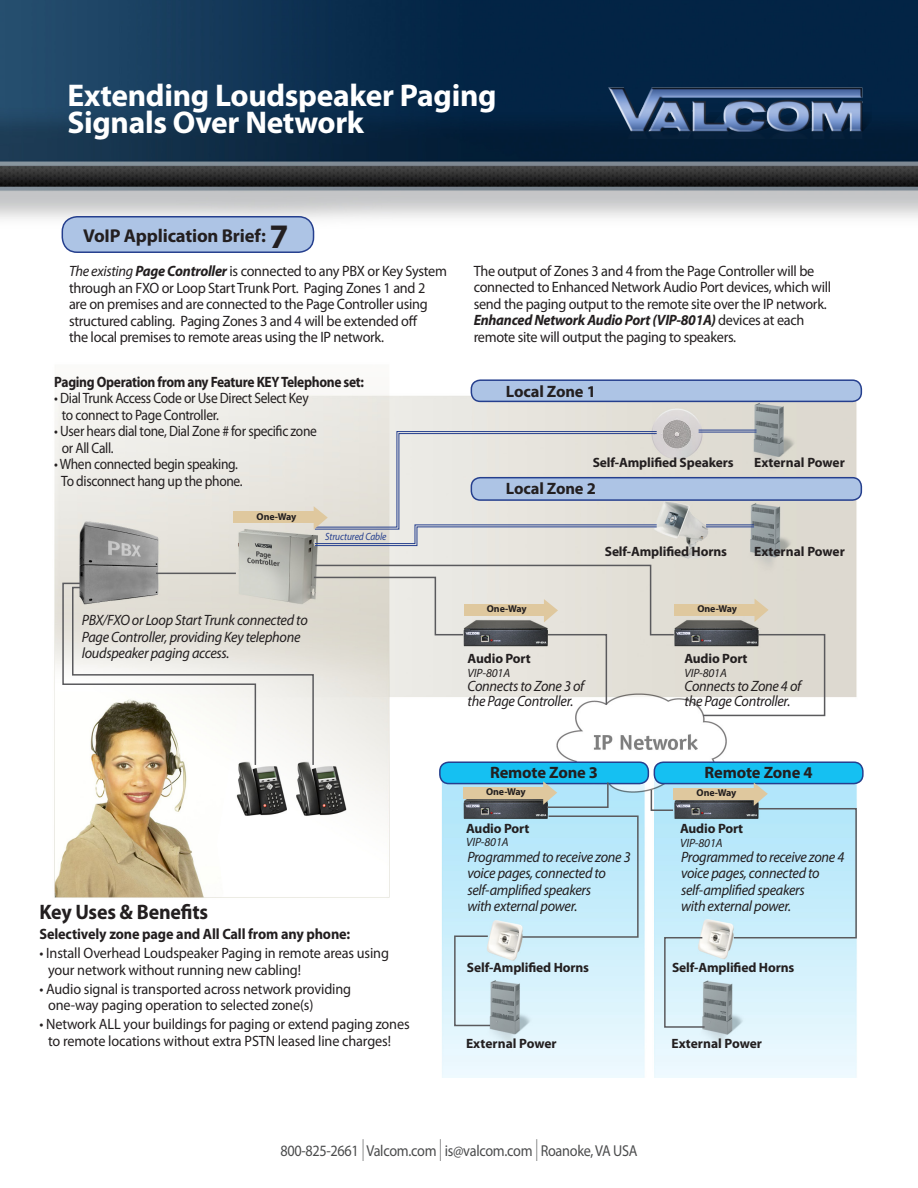
<style>
.page{position:relative;width:918px;height:1188px;background:#fff}
.page>*{position:absolute;margin:0;border:0;box-sizing:border-box;transform-origin:0 0}
.t1{font:700 31.5px/27px "Myriad Pro";letter-spacing:-.01em;color:#fff}
.t2{font:700 21px "Myriad Pro";letter-spacing:-.01em;color:#231f20;scale:.95 1}
.t3{font:700 18.6px "Myriad Pro";letter-spacing:-.01em;color:#231f20}
.t4{font:700 16.5px "Myriad Pro";letter-spacing:-.01em;color:#231f20}
.t5{font:15.75px "Myriad Pro";letter-spacing:-.02em;color:#4b4c4d;scale:.9 1}
.t6{font:15px/16.5px "Myriad Pro";letter-spacing:-.02em;color:#231f20;scale:.95 1}
.t7{font:italic 15px/16.5px "Myriad Pro";letter-spacing:-.02em;color:#231f20;scale:.95 1}
.t8{font:15px/16.5px "Myriad Pro";letter-spacing:-.02em;color:#231f20;scale:.9 1}
.t9{font:700 15px "Myriad Pro";letter-spacing:-.025em;color:#231f20;scale:.9 1}
.t10{font:700 15px "Myriad Pro";letter-spacing:-.025em;color:#231f20;scale:.95 1}
.t11{font:700 13.5px "Myriad Pro";letter-spacing:-.01em;color:#231f20}
.t12{font:italic 12px "Myriad Pro";letter-spacing:-.01em;color:#231f20}
.t13{font:italic 10.5px "Myriad Pro";letter-spacing:-.01em;color:#253f8e;scale:.9 1}
.t14{font:700 9.9px "Myriad Pro";letter-spacing:-.015em;color:#231f20}
.s1{font-size:34.5px}
.s2{font-style:italic}
.s3{font-weight:700;font-style:italic}
.s4{font-family:"Helvetica Neue";font-weight:200;font-size:30.45px}
</style>
<div class="page">
<img style="left:0;top:0;width:918px;height:249px">
<img style="left:602px;top:79px;width:269px;height:60px">
<img style="left:54px;top:381px;width:809px;height:697px">
<div style="left:62px;top:217px;width:252px;height:35px;background:#adc4e5;border-radius:15px"></div>
<div style="left:62px;top:216px;width:252px;height:37px;border:2px solid #253f8e;border-radius:15px"></div>
<div style="left:471px;top:380px;width:390px;height:21px;background:#adc4e5;border-radius:9px"></div>
<div style="left:471px;top:379px;width:391px;height:23px;border:2px solid #253f8e;border-radius:9px"></div>
<div style="left:471px;top:478px;width:390px;height:22px;background:#adc4e5;border-radius:9px"></div>
<div style="left:471px;top:477px;width:391px;height:24px;border:2px solid #253f8e;border-radius:9px"></div>
<div style="left:440px;top:762px;width:208px;height:22px;background:#15c0f2;border-radius:9px"></div>
<div style="left:439px;top:761px;width:210px;height:23px;border:2px solid #253f8e;border-radius:9px"></div>
<hr style="left:156px;top:573px;width:80px;height:1px;background:#5a5a5d">
<div style="left:463px;top:787px;width:86px;height:11px;background:#dfc89e"></div>
<div style="left:234px;top:512px;width:85px;height:11px;background:#dfc89e"></div>
<svg style="left:314px;top:431px;width:344px;height:116px;background:#d6d7d9"></svg>
<svg style="left:257px;top:586px;width:58px;height:180px"></svg>
<svg style="left:62px;top:582px;width:195px;height:184px"></svg>
<div style="left:654px;top:762px;width:209px;height:22px;background:#15c0f2;border-radius:9px"></div>
<div style="left:654px;top:761px;width:210px;height:23px;border:2px solid #253f8e;border-radius:9px"></div>
<div style="left:674px;top:604px;width:86px;height:12px;background:#dfc89e"></div>
<svg style="left:755px;top:599px;width:14px;height:23px"></svg>
<hr style="left:699px;top:430px;width:58px;height:1px;background:#253f8e">
<hr style="left:699px;top:432px;width:58px;height:1px;background:#253f8e">
<hr style="left:706px;top:524px;width:48px;height:1px;background:#253f8e">
<hr style="left:706px;top:526px;width:48px;height:1px;background:#253f8e">
<svg style="left:650px;top:788px;width:25px;height:24px"></svg>
<svg style="left:663px;top:936px;width:43px;height:92px;background:#cde5ee"></svg>
<svg style="left:453px;top:935px;width:39px;height:92px;background:#cee6ef"></svg>
<svg style="left:312px;top:564px;width:363px;height:142px;background:#dbd9d2"></svg>
<svg style="left:543px;top:781px;width:66px;height:28px;background:#9cccdd"></svg>
<svg style="left:702px;top:633px;width:124px;height:84px"></svg>
<svg style="left:521px;top:815px;width:118px;height:123px;background:#bae4f4"></svg>
<div style="left:674px;top:788px;width:85px;height:11px;background:#dfc89e"></div>
<svg style="left:732px;top:782px;width:126px;height:157px;background:#b5deee"></svg>
<h1 class="t1" style="left:68px;top:81px;width:431px">Extending Loudspeaker Paging<br>Signals Over Network</h1>
<p class="t3" style="left:83px;top:223px;width:207px">VoIP Application Brief: <span class="s1">7</span></p>
<p class="t6" style="left:69px;top:263px;width:399px"><span class="s2">The existing</span> <span class="s3">Page Controller</span> is connected to any PBX or Key System through an FXO or Loop Start Trunk Port. Paging Zones 1 and 2 are on premises and are connected to the Page Controller using structured cabling. Paging Zones 3 and 4 will be extended off<br>the local premises to remote areas using the IP network.</p>
<p class="t9" style="left:54px;top:372px;width:346px">Paging Operation from any Feature KEY Telephone set:</p>
<p class="t8" style="left:62px;top:390px;width:276px;text-indent:-8px">• Dial Trunk Access Code or Use Direct Select Key to connect to Page Controller.</p>
<p class="t8" style="left:62px;top:423px;width:285px;text-indent:-8px">• User hears dial tone, Dial Zone # for specific zone or All Call.</p>
<p class="t8" style="left:54px;top:456px;width:211px;text-align:center">• When connected begin speaking.<br>To disconnect hang up the phone.</p>
<p class="t14" style="left:257px;top:510px;width:41px">One-Way</p>
<p class="t13" style="left:325px;top:530px;width:70px">Structured Cable</p>
<p class="t7" style="left:82px;top:612px;width:239px">PBX/FXO or Loop Start Trunk connected to<br>Page Controller, providing Key telephone loudspeaker paging access.</p>
<p class="t6" style="left:474px;top:262px;width:378px">The output of Zones 3 and 4 from the Page Controller will be connected to Enhanced Network Audio Port devices, which will send the paging output to the remote site over the IP network.<br><span class="s3">Enhanced Network Audio Port (VIP-801A)</span> devices at each remote site will output the paging to speakers.</p>
<p class="t4" style="left:506px;top:380px;width:91px">Local Zone 1</p>
<p class="t11" style="left:593px;top:454px;width:142px">Self-Amplified Speakers</p>
<p class="t11" style="left:754px;top:454px;width:92px">External Power</p>
<p class="t4" style="left:506px;top:477px;width:91px">Local Zone 2</p>
<p class="t14" style="left:487px;top:603px;width:41px">One-Way</p>
<p class="t11" style="left:468px;top:650px;width:65px">Audio Port</p>
<p class="t12" style="left:468px;top:665px;width:44px">VIP-801A</p>
<p class="t11" style="left:605px;top:542px;width:124px">Self-Amplified Horns</p>
<p class="t11" style="left:754px;top:543px;width:92px">External Power</p>
<p class="t14" style="left:697px;top:602px;width:41px">One-Way</p>
<p class="t11" style="left:684px;top:650px;width:65px">Audio Port</p>
<p class="t12" style="left:684px;top:665px;width:44px">VIP-801A</p>
<p class="t7" style="left:468px;top:678px;width:124px;line-height:15px">Connects to Zone 3 of the Page Controller.</p>
<p class="t7" style="left:685px;top:678px;width:124px;line-height:15px">Connects to Zone 4 of the Page Controller.</p>
<h2 class="t2" style="left:39px;top:898px;width:179px">Key Uses &amp; Benefits</h2>
<p class="t10" style="left:39px;top:925px;width:329px">Selectively zone page and All Call from any phone:</p>
<p class="t6" style="left:48px;top:945px;width:360px;text-indent:-9px">• Install Overhead Loudspeaker Paging in remote areas using your network without running new cabling!</p>
<p class="t6" style="left:48px;top:980px;width:321px;text-indent:-9px">• Audio signal is transported across network providing one-way paging operation to selected zone(s)</p>
<p class="t6" style="left:48px;top:1016px;width:382px;text-indent:-9px">• Network ALL your buildings for paging or extend paging zones to remote locations without extra PSTN leased line charges!</p>
<p class="t4" style="left:490px;top:761px;width:110px">Remote Zone 3</p>
<p class="t4" style="left:705px;top:761px;width:110px">Remote Zone 4</p>
<p class="t14" style="left:486px;top:785px;width:41px">One-Way</p>
<p class="t14" style="left:697px;top:786px;width:41px">One-Way</p>
<p class="t11" style="left:466px;top:820px;width:65px">Audio Port</p>
<p class="t12" style="left:466px;top:835px;width:44px">VIP-801A</p>
<p class="t11" style="left:680px;top:820px;width:65px">Audio Port</p>
<p class="t12" style="left:680px;top:835px;width:44px">VIP-801A</p>
<p class="t7" style="left:467px;top:848px;width:174px">Programmed to receive zone 3 voice pages, connected to self-amplified speakers<br>with external power.</p>
<p class="t7" style="left:681px;top:848px;width:174px">Programmed to receive zone 4 voice pages, connected to self-amplified speakers<br>with external power.</p>
<p class="t11" style="left:467px;top:959px;width:124px">Self-Amplified Horns</p>
<p class="t11" style="left:466px;top:1035px;width:92px">External Power</p>
<p class="t11" style="left:672px;top:959px;width:124px">Self-Amplified Horns</p>
<p class="t11" style="left:671px;top:1035px;width:92px">External Power</p>
<p class="t5" style="left:280px;top:1141px;width:399px">800-825-2661 <span class="s4">I</span> Valcom.com <span class="s4">I</span> is@valcom.com <span class="s4">I</span> Roanoke, VA USA</p>
</div>
